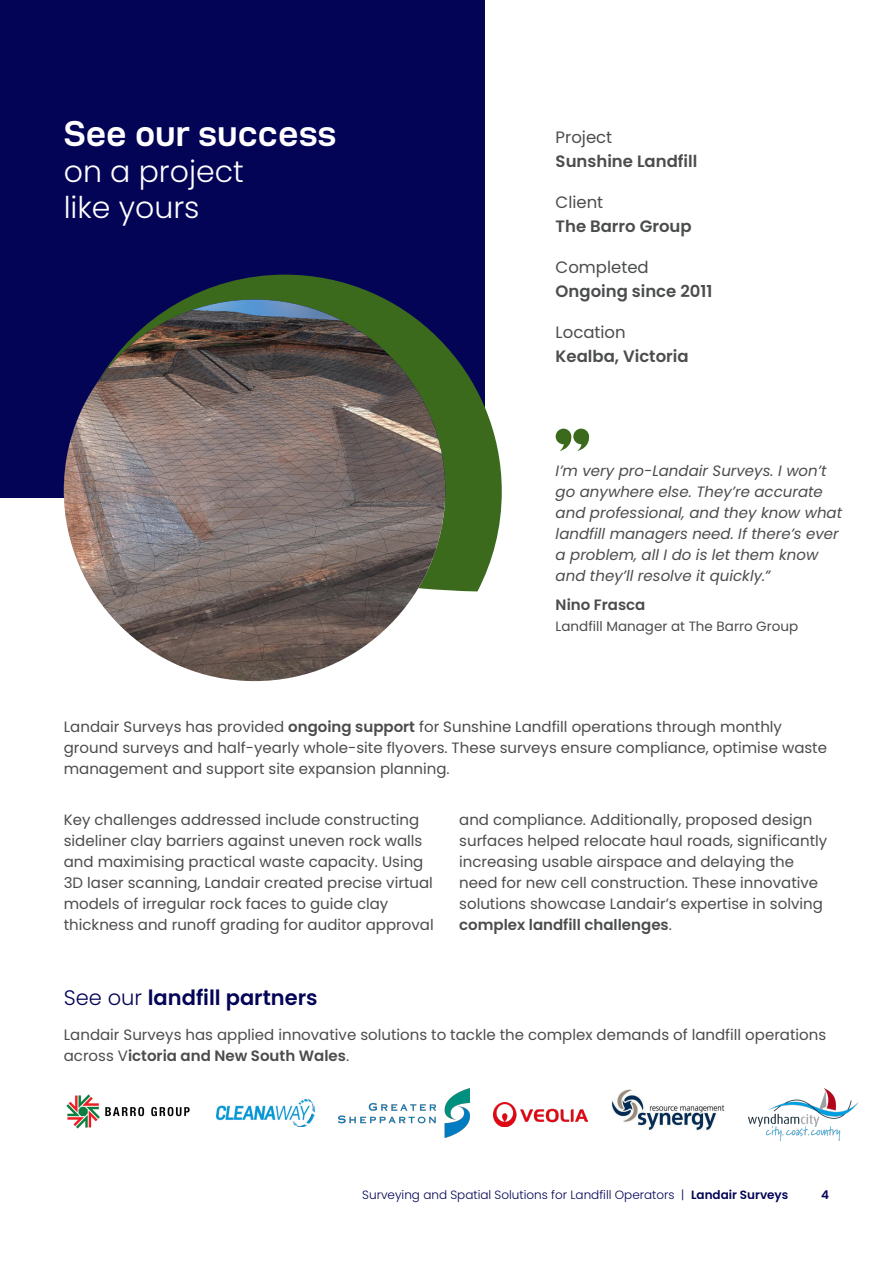
<style>
.page{position:relative;width:893px;height:1263px;background:#fff}
.page>*{position:absolute;margin:0;border:0;box-sizing:border-box;transform-origin:0 0}
.t1{font:36px "D DIN Exp Bold";color:#fff}
.t2{font:300 30px/36px "Poppins";color:#fff}
.t3{font:600 21px "Poppins";color:#040457}
.t4{font:600 16.5px/24px "Poppins";color:#4b4c4d}
.t5{font:15px/21px "Poppins";color:#4b4c4d}
.t6{font:italic 15px/21px "Poppins";color:#4b4c4d}
.t7{font:600 15px "Poppins";color:#4b4c4d}
.t8{font:13.5px "Poppins";color:#4b4c4d}
.t9{font:300 12px "Poppins";color:#040457}
.t10{font:600 12px "Poppins";color:#040457}
.s1{font-weight:400}
.s2{font-weight:600}
.s3{font-weight:300}
</style>
<div class="page">
<div style="left:0;top:0;width:485px;height:497px;background:#040457"></div>
<svg style="left:98px;top:275px;width:404px;height:316px;fill:#3b6a1c"></svg>
<img style="left:64px;top:300px;width:381px;height:381px;border-radius:191px">
<svg style="left:556px;top:429px;width:33px;height:22px"></svg>
<img style="left:66px;top:1094px;width:124px;height:35px">
<img style="left:216px;top:1100px;width:99px;height:26px">
<img style="left:339px;top:1089px;width:130px;height:48px">
<img style="left:493px;top:1103px;width:94px;height:23px">
<img style="left:611px;top:1090px;width:113px;height:41px">
<img style="left:748px;top:1088px;width:111px;height:52px">
<p class="t1" style="left:64px;top:114px;width:274px">See our success</p>
<p class="t2" style="left:64px;top:154px;width:182px">on a project like yours</p>
<p class="t4" style="left:556px;top:126px;width:143px"><span class="s1">Project<br></span>Sunshine Landfill</p>
<p class="t4" style="left:556px;top:191px;width:138px"><span class="s1">Client<br></span>The Barro Group</p>
<p class="t4" style="left:556px;top:256px;width:158px"><span class="s1">Completed<br></span>Ongoing since 2011</p>
<p class="t4" style="left:556px;top:321px;width:135px"><span class="s1">Location<br></span>Kealba, Victoria</p>
<p class="t6" style="left:556px;top:460px;width:288px">I’m very pro-Landair Surveys. I won’t go anywhere else. They’re accurate and professional, and they know what landfill managers need. If there’s ever a problem, all I do is let them know and they’ll resolve it quickly.”</p>
<p class="t7" style="left:556px;top:596px;width:91px">Nino Frasca</p>
<p class="t8" style="left:556px;top:619px;width:244px">Landfill Manager at The Barro Group</p>
<p class="t5" style="left:64px;top:716px;width:765px">Landair Surveys has provided <span class="s2">ongoing support</span> for Sunshine Landfill operations through monthly ground surveys and half-yearly whole-site flyovers. These surveys ensure compliance, optimise waste management and support site expansion planning.</p>
<p class="t5" style="left:64px;top:809px;width:371px">Key challenges addressed include constructing sideliner clay barriers against uneven rock walls and maximising practical waste capacity. Using 3D laser scanning, Landair created precise virtual models of irregular rock faces to guide clay thickness and runoff grading for auditor approval</p>
<p class="t5" style="left:459px;top:809px;width:370px">and compliance. Additionally, proposed design surfaces helped relocate haul roads, significantly increasing usable airspace and delaying the need for new cell construction. These innovative solutions showcase Landair’s expertise in solving <span class="s2">complex landfill challenges</span>.</p>
<p class="t3" style="left:64px;top:986px;width:255px"><span class="s3">See our</span> landfill partners</p>
<p class="t5" style="left:64px;top:1024px;width:764px">Landair Surveys has applied innovative solutions to tackle the complex demands of landfill operations across V<span class="s2">ictoria and New South Wales</span>.</p>
<p class="t9" style="left:362px;top:1188px;width:428px">Surveying and Spatial Solutions for Landfill Operators | <span class="s2">Landair Surveys</span></p>
<p class="t10" style="left:821px;top:1188px;width:9px">4</p>
</div>
